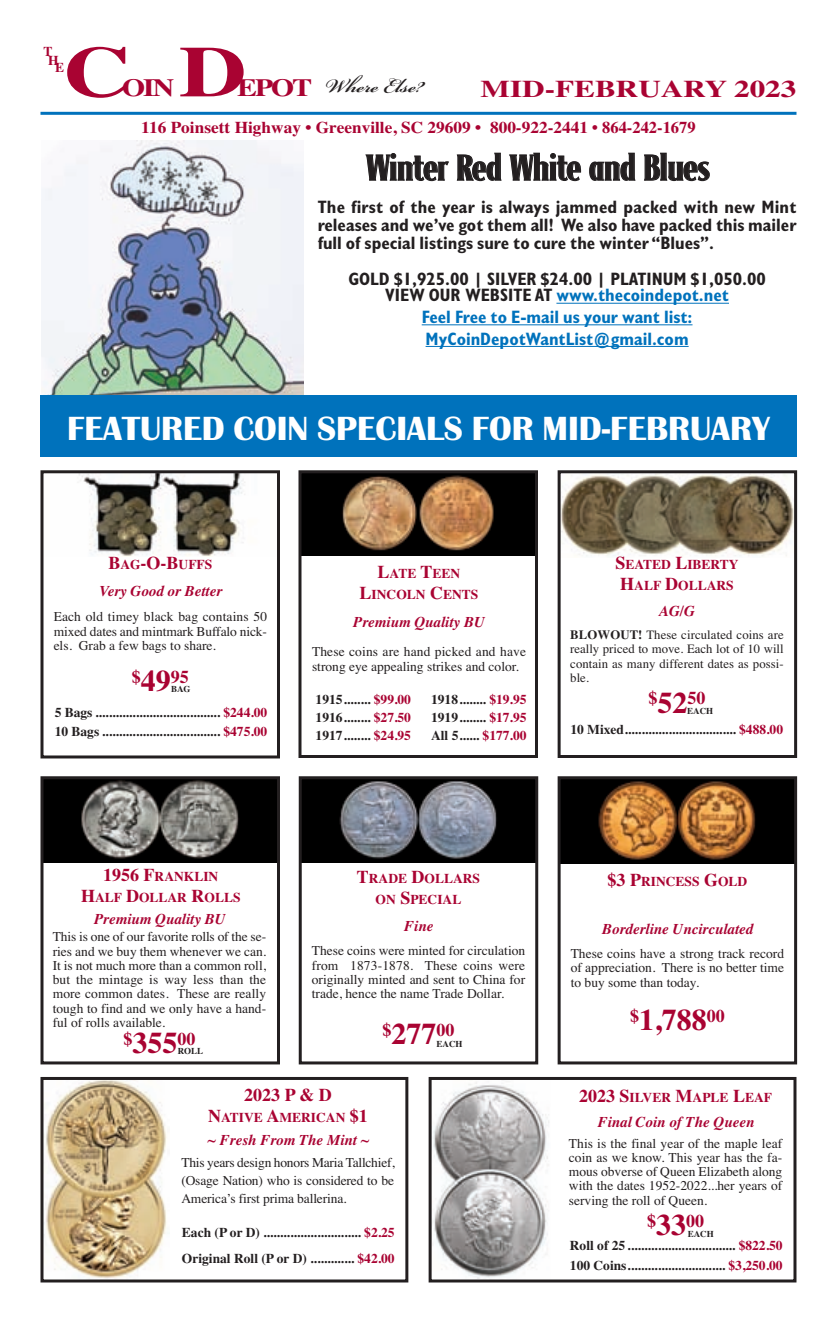
<style>
.page{position:relative;width:837px;height:1323px;background:#fff}
.page>*{position:absolute;margin:0;border:0;box-sizing:border-box;transform-origin:0 0}
.t1{font:700 72px "Times";color:#a90332;scale:1.3 1}
.t2{font:36px "LHF Signmaker";color:#231f20}
.t3{font:33px "Scotsdale";color:#fff}
.t4{font:700 30px "Bickham Script Std";color:#231f20}
.t5{font:700 30px "Times";color:#a90332}
.t6{font:700 24.75px "Times";letter-spacing:-.065em;color:#a90332;scale:1.2 1}
.t7{font:700 24px "Times";color:#a90332;scale:1.3 1}
.t8{font:700 condensed 18px/18px "Gill Sans";color:#231f20;text-align:justify}
.t9{font:700 condensed 18px/21.6px "Gill Sans";color:#0072bc}
.t10{font:700 18px "Times";color:#a90332}
.t11{font:700 16.5px "Times";color:#a90332;scale:1.05 1}
.t12{font:italic 700 15px "Times";color:#a90332}
.t13{font:13.5px/14.2px "Times";color:#231f20;text-align:justify}
.t14{font:700 13.5px/18px "Times";color:#231f20}
.t15{font:700 13.5px/21px "Times";color:#a90332;text-align:center}
.t16{font:12.75px/14.2px "Times";letter-spacing:.005em;color:#231f20;text-align:justify}
.t17{font:700 9px "Times";color:#231f20}
.s1{color:#0072bc}
.s2{font-size:18px}
.s3{font-size:30px}
.s4{color:#a90332}
.s5{font-weight:700}
</style>
<div class="page">
<img style="left:44px;top:1081px;width:123px;height:197px">
<div style="left:40px;top:1077px;width:368px;height:205px;border:3px solid #231f20"></div>
<hr style="left:40px;top:112px;width:756px;height:3px;background:#0072bc">
<hr style="left:556px;top:303px;width:173px;height:1px;background:#0072bc">
<hr style="left:422px;top:324px;width:271px;height:1px;background:#0072bc">
<hr style="left:426px;top:346px;width:263px;height:1px;background:#0072bc">
<img style="left:41px;top:141px;width:263px;height:254px">
<div style="left:40px;top:395px;width:757px;height:62px;background:#0072bc"></div>
<img style="left:79px;top:474px;width:166px;height:82px">
<div style="left:40px;top:470px;width:240px;height:288px;border:3px solid #231f20"></div>
<img style="left:302px;top:474px;width:232px;height:82px">
<div style="left:298px;top:470px;width:240px;height:288px;border:3px solid #231f20"></div>
<img style="left:433px;top:1082px;width:116px;height:196px">
<div style="left:429px;top:1077px;width:367px;height:205px;border:3px solid #231f20"></div>
<img style="left:303px;top:780px;width:231px;height:83px">
<div style="left:299px;top:776px;width:239px;height:288px;border:3px solid #231f20"></div>
<img style="left:562px;top:474px;width:231px;height:82px">
<div style="left:558px;top:470px;width:239px;height:288px;border:3px solid #231f20"></div>
<img style="left:562px;top:780px;width:231px;height:84px">
<div style="left:558px;top:776px;width:239px;height:288px;border:3px solid #231f20"></div>
<img style="left:44px;top:780px;width:232px;height:83px">
<div style="left:40px;top:776px;width:240px;height:288px;border:3px solid #231f20"></div>
<p class="t15" style="left:44px;top:40px;width:11px">T</p>
<p class="t15" style="left:48px;top:49px;width:12px">H</p>
<p class="t15" style="left:55px;top:57px;width:11px">E</p>
<h1 class="t1" style="left:64px;top:29px;width:53px">C</h1>
<h1 class="t1" style="left:179px;top:29px;width:53px">D</h1>
<h3 class="t6" style="left:122px;top:73px;width:45px">OIN</h3>
<h3 class="t6" style="left:237px;top:73px;width:64px">EPOT</h3>
<h3 class="t4" style="left:325px;top:64px;width:100px">Where Else?</h3>
<h3 class="t7" style="left:481px;top:74px;width:244px">MID-FEBRUARY 2023</h3>
<p class="t11" style="left:141px;top:118px;width:529px">116 Poinsett Highway • Greenville, SC 29609 • 800-922-2441 • 864-242-1679</p>
<h2 class="t2" style="left:366px;top:156px;width:345px">Winter Red White and Blues</h2>
<h3 class="t8" style="left:318px;top:198px;width:480px">The first of the year is always jammed packed with new Mint releases and we’ve got them all! We also have packed this mailer full of special listings sure to cure the winter “Blues”.</h3>
<h3 class="t8" style="left:348px;top:270px;width:419px;line-height:16.6px;text-align:center">GOLD $1,925.00 | SILVER $24.00 | PLATINUM $1,050.00<br>VIEW OUR WEBSITE AT <span class="s1">www.thecoindepot.net</span></h3>
<h3 class="t9" style="left:422px;top:306px;width:272px">Feel Free to E-mail us your want list:<br>MyCoinDepotWantList@gmail.com</h3>
<h3 class="t3" style="left:67px;top:411px;width:704px">FEATURED COIN SPECIALS FOR MID-FEBRUARY</h3>
<p class="t15" style="left:108px;top:554px;width:106px"><span class="s2">B</span>AG<span class="s2">-O-B</span>UFFS</p>
<p class="t12" style="left:99px;top:583px;width:124px">Very Good or Better</p>
<p class="t13" style="left:54px;top:610px;width:215px">Each old timey black bag contains 50 mixed dates and mintmark Buffalo nick&shy;els. Grab a few bags to share.</p>
<h3 class="t10" style="left:132px;top:666px;width:58px">$<span class="s3">49</span>95</h3>
<p class="t17" style="left:171px;top:683px;width:21px">BAG</p>
<p class="t14" style="left:55px;top:703px;width:214px;line-height:19.5px">5 Bags ..................................... <span class="s4">$244.00<br></span>10 Bags ................................... <span class="s4">$475.00</span></p>
<p class="t15" style="left:360px;top:563px;width:120px"><span class="s2">L</span>ATE <span class="s2">T</span>EEN<br><span class="s2">L</span>INCOLN <span class="s2">C</span>ENTS</p>
<p class="t12" style="left:353px;top:613px;width:133px">Premium Quality BU</p>
<p class="t13" style="left:312px;top:644px;width:216px;line-height:15px">These coins are hand picked and have strong eye appealing strikes and color.</p>
<p class="t14" style="left:316px;top:690px;width:97px;text-align:justify">1915........ <span class="s4">$99.00<br></span>1916........ <span class="s4">$27.50<br></span>1917........ <span class="s4">$24.95</span></p>
<p class="t14" style="left:431px;top:690px;width:97px;text-align:justify">1918........ <span class="s4">$19.95<br></span>1919........ <span class="s4">$17.95<br></span>All 5...... <span class="s4">$177.00</span></p>
<p class="t15" style="left:615px;top:554px;width:125px"><span class="s2">S</span>EATED <span class="s2">L</span>IBERTY<br><span class="s2">H</span>ALF <span class="s2">D</span>OLLARS</p>
<p class="t12" style="left:659px;top:602px;width:37px">AG/G</p>
<p class="t16" style="left:570px;top:628px;width:215px"><span class="s5">BLOWOUT!</span> These circulated coins are really priced to move. Each lot of 10 will contain as many different dates as possi&shy;ble.</p>
<h3 class="t10" style="left:649px;top:688px;width:58px">$<span class="s3">52</span>50</h3>
<p class="t17" style="left:687px;top:706px;width:28px">EACH</p>
<p class="t14" style="left:570px;top:720px;width:214px">10 Mixed................................. <span class="s4">$488.00</span></p>
<p class="t15" style="left:81px;top:866px;width:161px"><span class="s2">1956 F</span>RANKLIN<br><span class="s2">H</span>ALF <span class="s2">D</span>OLLAR <span class="s2">R</span>OLLS</p>
<p class="t12" style="left:94px;top:910px;width:133px">Premium Quality BU</p>
<p class="t13" style="left:53px;top:930px;width:215px">This is one of our favorite rolls of the se&shy;ries and we buy them whenever we can.<br>It is not much more than a common roll, but the mintage is way less than the more common dates. These are really tough to find and we only have a hand&shy;ful of rolls available.</p>
<h3 class="t10" style="left:123px;top:1028px;width:73px">$<span class="s3">355</span>00</h3>
<p class="t17" style="left:178px;top:1046px;width:27px">ROLL</p>
<p class="t15" style="left:357px;top:868px;width:125px"><span class="s2">T</span>RADE <span class="s2">D</span>OLLARS<br>ON <span class="s2">S</span>PECIAL</p>
<p class="t12" style="left:404px;top:917px;width:31px">Fine</p>
<p class="t13" style="left:312px;top:943px;width:215px">These coins were minted for circulation from 1873-1878. These coins were originally minted and sent to China for trade, hence the name Trade Dollar.</p>
<h3 class="t10" style="left:382px;top:1019px;width:73px">$<span class="s3">277</span>00</h3>
<p class="t17" style="left:437px;top:1038px;width:28px">EACH</p>
<h3 class="t10" style="left:244px;top:1084px;width:89px">2023 P &amp; D</h3>
<p class="t15" style="left:208px;top:1107px;width:161px"><span class="s2">N</span>ATIVE <span class="s2">A</span>MERICAN <span class="s2">$1</span></p>
<p class="t12" style="left:208px;top:1131px;width:163px">~ Fresh From The Mint ~</p>
<p class="t13" style="left:181px;top:1154px;width:215px;line-height:18px">This years design honors Maria Tallchief, (Osage Nation) who is considered to be America’s first prima ballerina.</p>
<p class="t14" style="left:182px;top:1220px;width:214px;line-height:25.5px">Each (P or D) ............................. <span class="s4">$2.25<br></span>Original Roll (P or D) ............. <span class="s4">$42.00</span></p>
<p class="t15" style="left:608px;top:871px;width:141px"><span class="s2">$3 P</span>RINCESS <span class="s2">G</span>OLD</p>
<p class="t12" style="left:602px;top:920px;width:153px">Borderline Uncirculated</p>
<p class="t13" style="left:571px;top:946px;width:215px">These coins have a strong track record of appreciation. There is no better time to buy some than today.</p>
<h3 class="t5" style="left:630px;top:1003px;width:96px"><sup>$</sup>1,788<sup>00</sup></h3>
<p class="t15" style="left:579px;top:1087px;width:195px"><span class="s2">2023 S</span>ILVER <span class="s2">M</span>APLE <span class="s2">L</span>EAF</p>
<p class="t12" style="left:598px;top:1113px;width:158px">Final Coin of The Queen</p>
<p class="t13" style="left:569px;top:1136px;width:215px">This is the final year of the maple leaf coin as we know. This year has the fa&shy;mous obverse of Queen Elizabeth along with the dates 1952-2022...her years of serving the roll of Queen.</p>
<h3 class="t10" style="left:647px;top:1210px;width:58px">$<span class="s3">33</span>00</h3>
<p class="t17" style="left:688px;top:1229px;width:28px">EACH</p>
<p class="t14" style="left:570px;top:1236px;width:214px;line-height:19.5px">Roll of 25 ................................ <span class="s4">$822.50<br></span>100 Coins............................. <span class="s4">$3,250.00</span></p>
</div>
